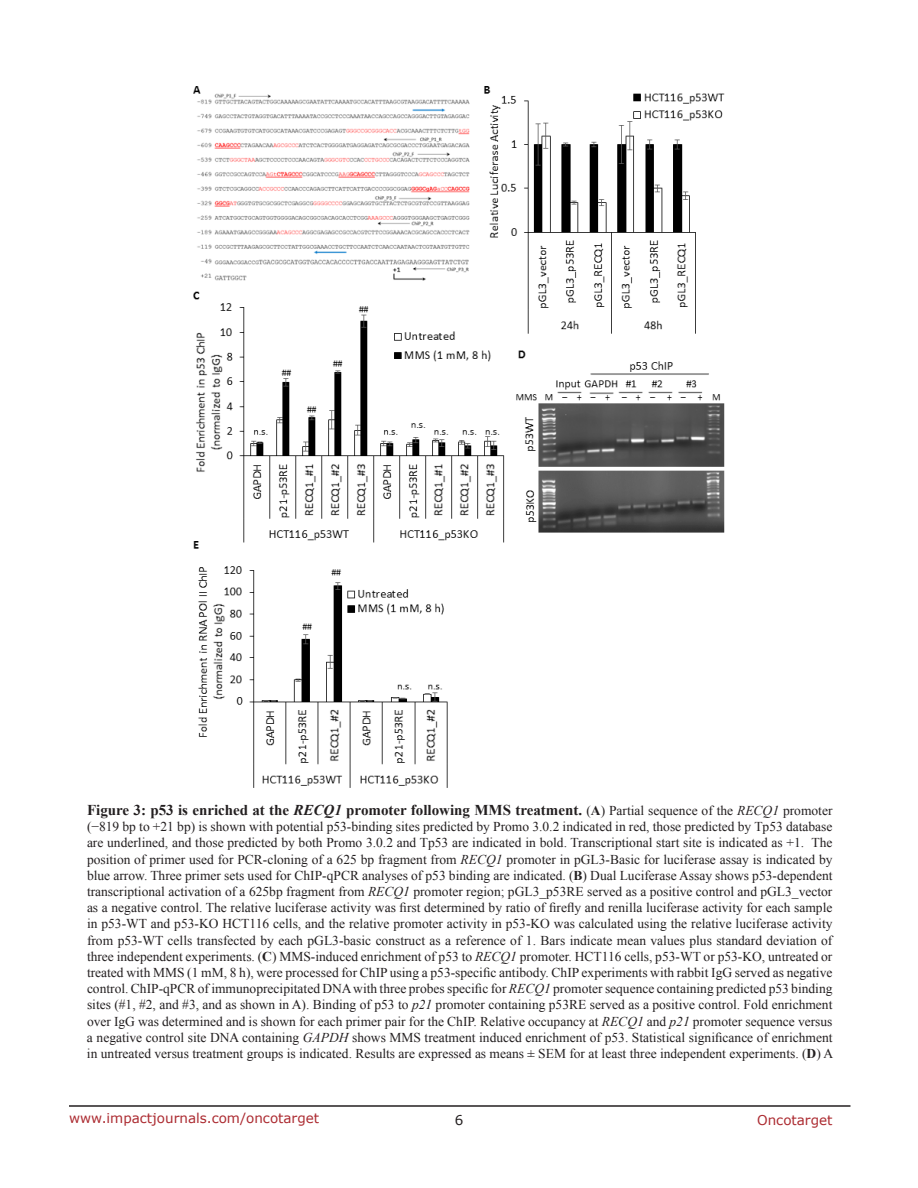
<style>
.page{position:relative;width:918px;height:1188px;background:#fff}
.page>*{position:absolute;margin:0;border:0;box-sizing:border-box;transform-origin:0 0}
.t1{font:700 15px "Times New Roman";color:#231f20}
.t2{font:13.5px/16.2px "Times New Roman";color:#231f20;text-align:justify}
.t3{font:13.5px "Verdana";color:#ac2b31}
.t4{font:13.5px "Verdana";color:#231f20}
.s1{font-style:italic}
.s2{font-weight:400;font-size:13.5px}
.s3{font-size:13.5px}
.s4{font-weight:400;font-style:italic;font-size:13.5px}
.s5{font-weight:700}
</style>
<div class="page">
<hr style="left:69px;top:1105px;width:781px;height:2px;background:#231f20">
<img style="left:193px;top:86px;width:532px;height:701px">
<p class="t1" style="left:87px;top:800px;width:747px">Figure 3: p53 is enriched at the <span class="s1">RECQ1</span> promoter following MMS treatment. <span class="s2">(</span><span class="s3">A</span><span class="s2">) Partial sequence of the</span> <span class="s4">RECQ1</span> <span class="s2">promoter</span></p>
<p class="t2" style="left:87px;top:818px;width:748px">(−819 bp to +21 bp) is shown with potential p53-binding sites predicted by Promo 3.0.2 indicated in red, those predicted by Tp53 database are underlined, and those predicted by both Promo 3.0.2 and Tp53 are indicated in bold. Transcriptional start site is indicated as +1. The position of primer used for PCR-cloning of a 625 bp fragment from <span class="s1">RECQ1</span> promoter in pGL3-Basic for luciferase assay is indicated by blue arrow. Three primer sets used for ChIP-qPCR analyses of p53 binding are indicated. (<span class="s5">B</span>) Dual Luciferase Assay shows p53-dependent transcriptional activation of a 625bp fragment from <span class="s1">RECQ1</span> promoter region; pGL3_p53RE served as a positive control and pGL3_vector as a negative control. The relative luciferase activity was first determined by ratio of firefly and renilla luciferase activity for each sample in p53-WT and p53-KO HCT116 cells, and the relative promoter activity in p53-KO was calculated using the relative luciferase activity from p53-WT cells transfected by each pGL3-basic construct as a reference of 1. Bars indicate mean values plus standard deviation of three independent experiments. (<span class="s5">C</span>) MMS-induced enrichment of p53 to <span class="s1">RECQ1</span> promoter. HCT116 cells, p53-WT or p53-KO, untreated or treated with MMS (1 mM, 8 h), were processed for ChIP using a p53-specific antibody. ChIP experiments with rabbit IgG served as negative control. ChIP-qPCR of immunoprecipitated DNA with three probes specific for <span class="s1">RECQ1</span> promoter sequence containing predicted p53 binding sites (#1, #2, and #3, and as shown in A). Binding of p53 to <span class="s1">p21</span> promoter containing p53RE served as a positive control. Fold enrichment over IgG was determined and is shown for each primer pair for the ChIP. Relative occupancy at <span class="s1">RECQ1</span> and <span class="s1">p21</span> promoter sequence versus a negative control site DNA containing <span class="s1">GAPDH</span> shows MMS treatment induced enrichment of p53. Statistical significance of enrichment in untreated versus treatment groups is indicated. Results are expressed as means ± SEM for at least three independent experiments. (<span class="s5">D</span>) A</p>
<p class="t3" style="left:69px;top:1109px;width:252px">www.impactjournals.com/oncotarget</p>
<p class="t4" style="left:455px;top:1111px;width:10px">6</p>
<p class="t3" style="left:757px;top:1111px;width:77px">Oncotarget</p>
</div>
